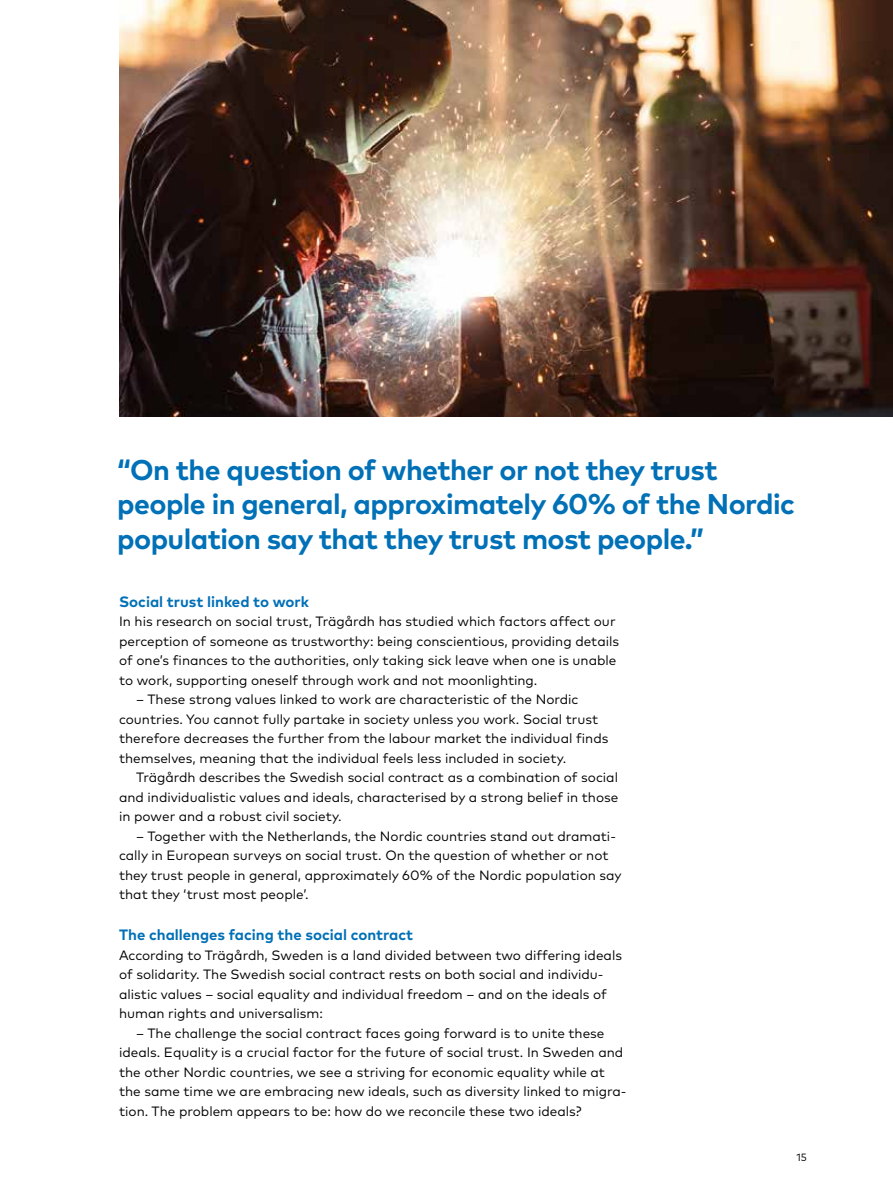
<style>
.page{position:relative;width:893px;height:1191px;background:#fff}
.page>*{position:absolute;margin:0;border:0;box-sizing:border-box;transform-origin:0 0}
.t1{font:700 28.5px/34.5px "Mark Pro";letter-spacing:-.02em;color:#0070b7}
.t2{font:700 15px "Mark Pro";color:#0070b7}
.t3{font:13.5px/19.5px "Mark Pro";color:#000}
.t4{font:10.5px "Mark Pro";color:#000}
</style>
<div class="page">
<img style="left:119px;top:0;width:774px;height:417px">
<h1 class="t1" style="left:117px;top:450px;width:679px">“On the question of whether or not they trust people in general, approximately 60% of the Nordic population say that they trust most people.”</h1>
<p class="t2" style="left:119px;top:590px;width:192px">Social trust linked to work</p>
<p class="t3" style="left:119px;top:611px;width:502px">In his research on social trust, Trägårdh has studied which factors affect our perception of someone as trustworthy: being conscientious, providing details of one’s finances to the authorities, only taking sick leave when one is unable to work, supporting oneself through work and not moonlighting.</p>
<p class="t3" style="left:119px;top:689px;width:491px;text-indent:17px">– These strong values linked to work are characteristic of the Nordic countries. You cannot fully partake in society unless you work. Social trust therefore decreases the further from the labour market the individual finds themselves, meaning that the individual feels less included in society.</p>
<p class="t3" style="left:119px;top:767px;width:501px;text-align:justify;text-indent:17px">Trägårdh describes the Swedish social contract as a combination of social and individualistic values and ideals, characterised by a strong belief in those in power and a robust civil society.</p>
<p class="t3" style="left:119px;top:825px;width:504px;text-indent:17px">– Together with the Netherlands, the Nordic countries stand out dramati&shy;cally in European surveys on social trust. On the question of whether or not they trust people in general, approximately 60% of the Nordic population say that they ‘trust most people’.</p>
<p class="t2" style="left:119px;top:923px;width:296px">The challenges facing the social contract</p>
<p class="t3" style="left:119px;top:944px;width:504px">According to Trägårdh, Sweden is a land divided between two differing ideals of solidarity. The Swedish social contract rests on both social and individu&shy;alistic values – social equality and individual freedom – and on the ideals of human rights and universalism:</p>
<p class="t3" style="left:119px;top:1022px;width:509px;text-indent:17px">– The challenge the social contract faces going forward is to unite these ideals. Equality is a crucial factor for the future of social trust. In Sweden and the other Nordic countries, we see a striving for economic equality while at the same time we are embracing new ideals, such as diversity linked to migra&shy;tion. The problem appears to be: how do we reconcile these two ideals?</p>
<p class="t4" style="left:796px;top:1149px;width:12px">15</p>
</div>
